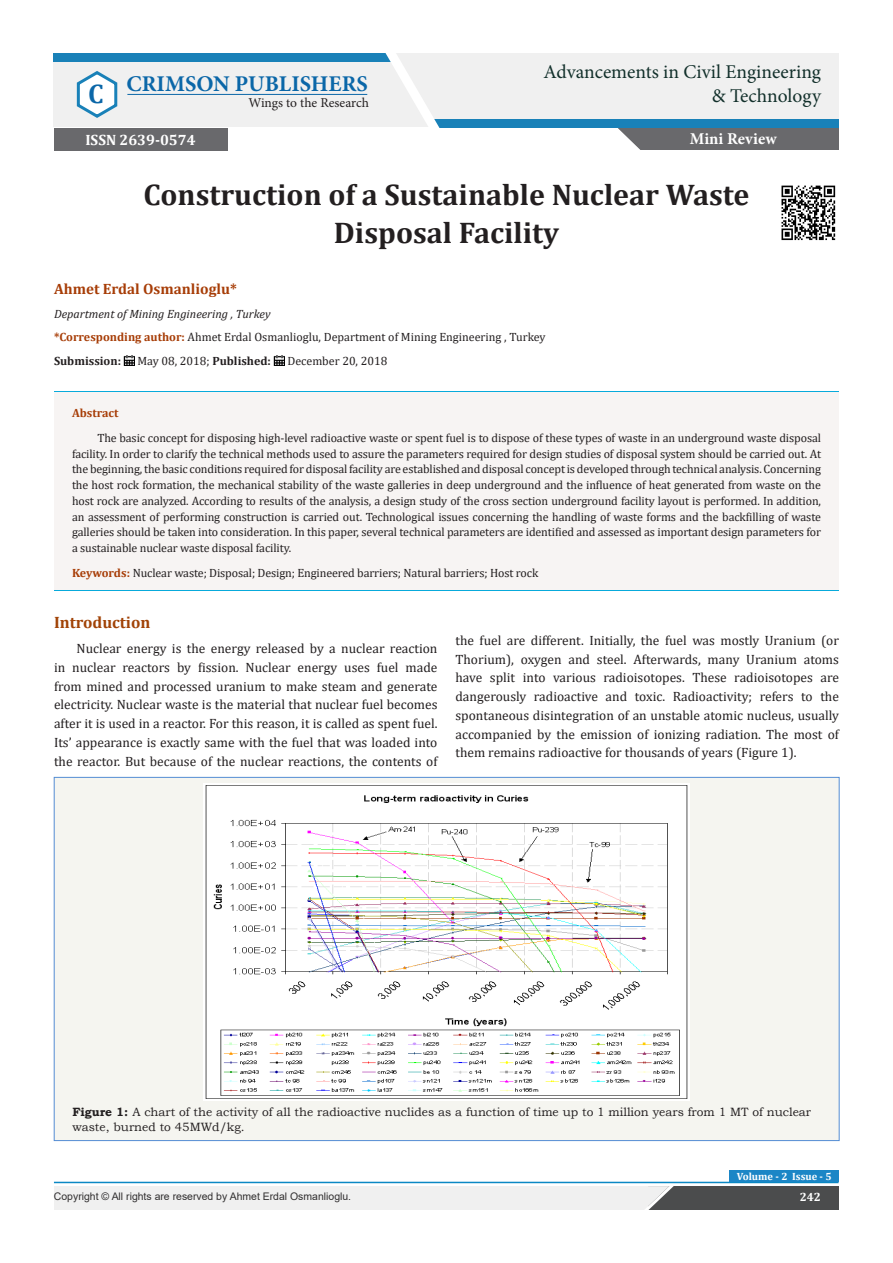
<style>
.page{position:relative;width:893px;height:1263px;background:#fff}
.page>*{position:absolute;margin:0;border:0;box-sizing:border-box;transform-origin:0 0}
.t1{font:700 30px/37.5px "Cambria";color:#231f20;text-align:center}
.t2{font:700 27px "Cambria";color:#0b67a8}
.t3{font:700 22.5px "Minion Pro";color:#0b67a8}
.t4{font:19.5px "Minion Pro";color:#12302b}
.t5{font:700 16.5px "Cambria";color:#a14307}
.t6{font:700 16.5px "Minion Pro";letter-spacing:.005em;color:#fff}
.t7{font:700 15px "Cambria";color:#a73d07}
.t8{font:700 15px "Cambria";color:#fff}
.t9{font:13.5px/18.8px "Cambria";color:#231f20;text-align:justify}
.t10{font:13.5px "Minion Pro";color:#231f20}
.t11{font:12px/15.8px "Cambria";letter-spacing:-.01em;color:#231f20;text-align:justify}
.t12{font:12px/14.4px "Bookman Old Style";color:#231f20}
.t13{font:italic 12px "Cambria";color:#231f20}
.t14{font:700 12px "Cambria";color:#231f20}
.t15{font:700 12px "Cambria";color:#a73d07}
.t16{font:700 12px "Cambria";color:#fff}
.t17{font:10.5px "Arial";color:#312f30}
.t18{font:700 10.5px "Cambria";color:#fff}
.s1{font-weight:700;color:#a73d07}
.s2{font-weight:700}
</style>
<div class="page">
<svg style="left:124px;top:355px;width:11px;height:11px"></svg>
<svg style="left:274px;top:355px;width:11px;height:11px"></svg>
<div style="left:615px;top:127px;width:224px;height:23px;background:#69696c"></div>
<svg style="left:615px;top:128px;width:25px;height:22px"></svg>
<div style="left:647px;top:1186px;width:192px;height:23px;background:#4b4c4d"></div>
<div style="left:54px;top:1186px;width:593px;height:23px;background:#f0f0f0"></div>
<svg style="left:639px;top:1181px;width:41px;height:29px"></svg>
<hr style="left:54px;top:1182px;width:784px;height:1px;background:#0b88c4">
<div style="left:730px;top:1170px;width:109px;height:12px;background:#1b86c6"></div>
<div style="left:54px;top:54px;width:785px;height:73px;background:#f0f0f0"></div>
<svg style="left:76px;top:71px;width:42px;height:47px"></svg>
<hr style="left:127px;top:94px;width:240px;height:1px;background:#0b67a8">
<div style="left:430px;top:119px;width:409px;height:9px;background:#1981b8"></div>
<div style="left:54px;top:54px;width:338px;height:8px;background:#1981b8"></div>
<svg style="left:344px;top:53px;width:111px;height:75px"></svg>
<div style="left:54px;top:128px;width:173px;height:23px;background:#69696c"></div>
<img style="left:781px;top:185px;width:55px;height:56px">
<hr style="left:55px;top:391px;width:784px;height:1px;background:#08aadb">
<div style="left:54px;top:392px;width:785px;height:199px;background:#f7f4f3"></div>
<hr style="left:54px;top:590px;width:784px;height:1px;background:#08aadb">
<div style="left:54px;top:777px;width:785px;height:363px;background:#f5f5f0"></div>
<img style="left:204px;top:783px;width:486px;height:318px">
<p class="t4" style="left:544px;top:59px;width:279px">Advancements in Civil Engineering</p>
<p class="t3" style="left:126px;top:68px;width:243px">CRIMSON PUBLISHERS</p>
<p class="t10" style="left:248px;top:94px;width:122px">Wings to the Research</p>
<p class="t8" style="left:85px;top:130px;width:112px">ISSN 2639-0574</p>
<p class="t2" style="left:88px;top:74px;width:17px">C</p>
<p class="t4" style="left:712px;top:82px;width:111px">&amp; Technology</p>
<p class="t6" style="left:690px;top:127px;width:89px">Mini Review</p>
<p class="t1" style="left:144px;top:175px;width:607px">Construction of a Sustainable Nuclear Waste<br>Disposal Facility</p>
<p class="t7" style="left:54px;top:279px;width:184px">Ahmet Erdal Osmanlioglu*</p>
<p class="t13" style="left:54px;top:305px;width:218px">Department of Mining Engineering , Turkey</p>
<p class="t11" style="left:54px;top:329px;width:493px"><span class="s1">*Corresponding author:</span> Ahmet Erdal Osmanlioglu, Department of Mining Engineering , Turkey</p>
<p class="t14" style="left:54px;top:352px;width:69px">Submission:</p>
<p class="t11" style="left:137px;top:353px;width:135px">May 08, 2018; <span class="s2">Published:</span></p>
<p class="t11" style="left:287px;top:353px;width:101px">December 20, 2018</p>
<p class="t15" style="left:72px;top:405px;width:48px">Abstract</p>
<p class="t11" style="left:72px;top:430px;width:751px;text-indent:25px">The basic concept for disposing high-level radioactive waste or spent fuel is to dispose of these types of waste in an underground waste disposal facility. In order to clarify the technical methods used to assure the parameters required for design studies of disposal system should be carried out. At the beginning, the basic conditions required for disposal facility are established and disposal concept is developed through technical analysis. Concerning the host rock formation, the mechanical stability of the waste galleries in deep underground and the influence of heat generated from waste on the host rock are analyzed. According to results of the analysis, a design study of the cross section underground facility layout is performed. In addition, an assessment of performing construction is carried out. Technological issues concerning the handling of waste forms and the backfilling of waste galleries should be taken into consideration. In this paper, several technical parameters are identified and assessed as important design parameters for a sustainable nuclear waste disposal facility.</p>
<p class="t11" style="left:72px;top:565px;width:468px"><span class="s1">Keywords:</span> Nuclear waste; Disposal; Design; Engineered barriers; Natural barriers; Host rock</p>
<p class="t5" style="left:54px;top:611px;width:98px">Introduction</p>
<p class="t9" style="left:54px;top:639px;width:385px;text-indent:22px">Nuclear energy is the energy released by a nuclear reaction in nuclear reactors by fission. Nuclear energy uses fuel made from mined and processed uranium to make steam and generate electricity. Nuclear waste is the material that nuclear fuel becomes after it is used in a reactor. For this reason, it is called as spent fuel.<br>Its’ appearance is exactly same with the fuel that was loaded into the reactor. But because of the nuclear reactions, the contents of</p>
<p class="t9" style="left:455px;top:631px;width:385px">the fuel are different. Initially, the fuel was mostly Uranium (or Thorium), oxygen and steel. Afterwards, many Uranium atoms have split into various radioisotopes. These radioisotopes are dangerously radioactive and toxic. Radioactivity; refers to the spontaneous disintegration of an unstable atomic nucleus, usually accompanied by the emission of ionizing radiation. The most of them remains radioactive for thousands of years (Figure 1).</p>
<p class="t12" style="left:72px;top:1105px;width:740px"><span class="s2">Figure 1:</span> A chart of the activity of all the radioactive nuclides as a function of time up to 1 million years from 1 MT of nuclear waste, burned to 45MWd/kg.</p>
<p class="t18" style="left:737px;top:1169px;width:96px">Volume - 2 Issue - 5</p>
<p class="t17" style="left:54px;top:1189px;width:299px">Copyright © All rights are reserved by Ahmet Erdal Osmanlioglu.</p>
<p class="t16" style="left:800px;top:1189px;width:23px">242</p>
</div>
